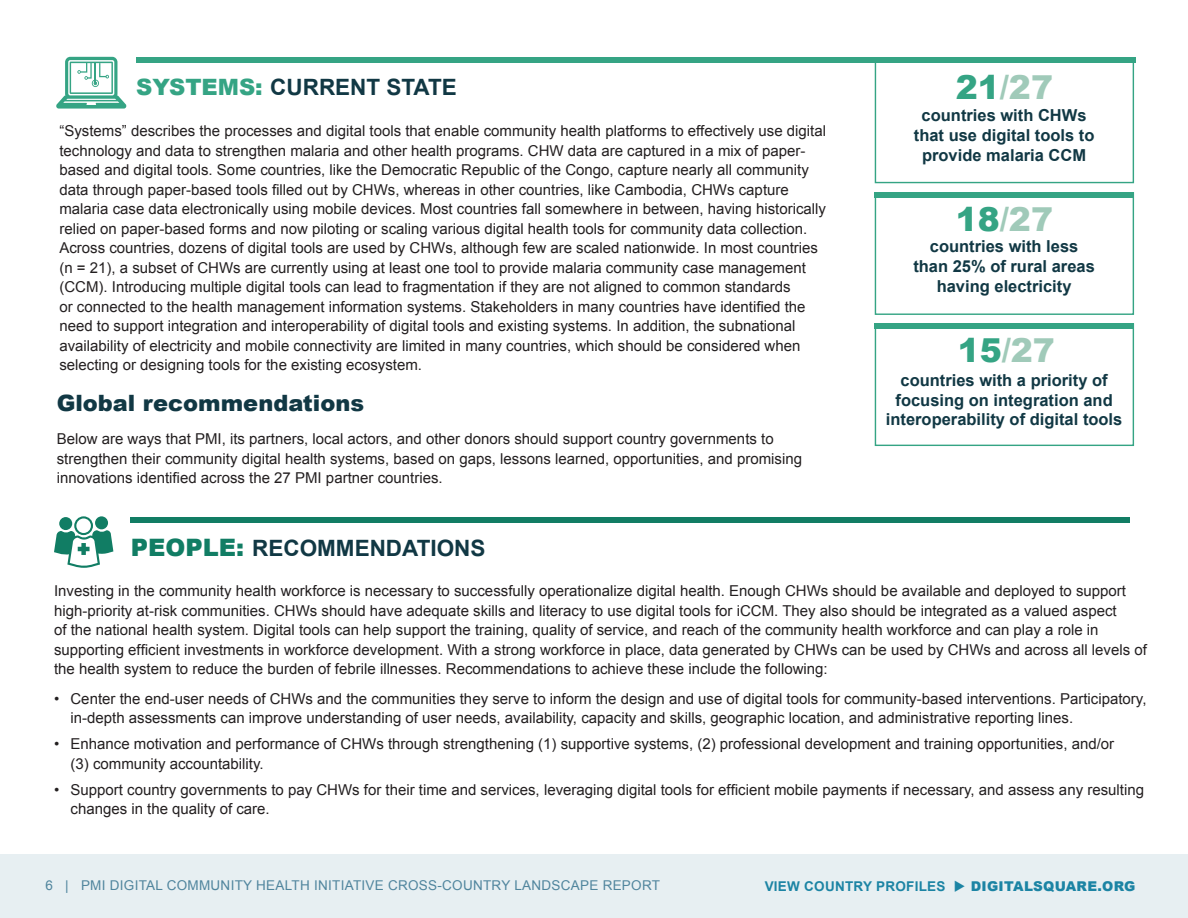
<style>
.page{position:relative;width:1188px;height:918px;background:#fff}
.page>*{position:absolute;margin:0;border:0;box-sizing:border-box;transform-origin:0 0}
.number-_exec{font:900 33px "Arial";color:#a0cab9}
.t1{font:700 22.5px "Arial";color:#113844}
.t2{font:900 22.5px "Arial";color:#113844}
.stat_-_11pt{font:700 16.5px/19.8px "Arial";color:#113844;text-align:center}
.body{font:15px/19.5px "Arial";color:#231f20}
.body_-_bullet_list{font:15px/19.5px "Arial";color:#231f20}
.t3{font:13.5px "Arial";letter-spacing:.02em;color:#50859d}
.t4{font:700 13.5px "Arial";letter-spacing:.02em;color:#1c84a4}
.s1{font-weight:900;color:#35a484}
.s2{font-weight:900;font-size:24px;color:#117d64}
.s3{color:#35a484}
.s4{font-weight:900}
</style>
<div class="page">
<div style="left:875px;top:60px;width:259px;height:123px;border:1px solid #35a484"></div>
<div style="left:875px;top:192px;width:259px;height:123px;border:1px solid #35a484"></div>
<div style="left:875px;top:323px;width:259px;height:123px;border:1px solid #35a484"></div>
<div style="left:875px;top:192px;width:259px;height:6px;background:#35a484"></div>
<div style="left:875px;top:323px;width:259px;height:6px;background:#35a484"></div>
<div style="left:136px;top:57px;width:999px;height:6px;background:#35a484"></div>
<svg style="left:56px;top:57px;width:71px;height:52px"></svg>
<svg style="left:54px;top:516px;width:59px;height:52px"></svg>
<div style="left:131px;top:517px;width:999px;height:6px;background:#117d64"></div>
<div style="left:0;top:854px;width:1188px;height:64px;background:#e7eff2"></div>
<p class="t1" style="left:136px;top:72px;width:322px"><span class="s1">SYSTEMS:</span> CURRENT STATE</p>
<p class="body" style="left:59px;top:121px;width:768px">“Systems” describes the processes and digital tools that enable community health platforms to effectively use digital technology and data to strengthen malaria and other health programs. CHW data are captured in a mix of paper&shy;based and digital tools. Some countries, like the Democratic Republic of the Congo, capture nearly all community data through paper-based tools filled out by CHWs, whereas in other countries, like Cambodia, CHWs capture malaria case data electronically using mobile devices. Most countries fall somewhere in between, having historically relied on paper-based forms and now piloting or scaling various digital health tools for community data collection.<br>Across countries, dozens of digital tools are used by CHWs, although few are scaled nationwide. In most countries (n = 21), a subset of CHWs are currently using at least one tool to provide malaria community case management (CCM). Introducing multiple digital tools can lead to fragmentation if they are not aligned to common standards<br>or connected to the health management information systems. Stakeholders in many countries have identified the need to support integration and interoperability of digital tools and existing systems. In addition, the subnational availability of electricity and mobile connectivity are limited in many countries, which should be considered when selecting or designing tools for the existing ecosystem.</p>
<p class="t2" style="left:57px;top:387px;width:309px">Global recommendations</p>
<p class="body" style="left:57px;top:430px;width:747px">Below are ways that PMI, its partners, local actors, and other donors should support country governments to strengthen their community digital health systems, based on gaps, lessons learned, opportunities, and promising innovations identified across the 27 PMI partner countries.</p>
<p class="t1" style="left:131px;top:533px;width:356px"><span class="s2">PEOPLE:</span> RECOMMENDATIONS</p>
<p class="number-_exec" style="left:956px;top:63px;width:99px"><span class="s3">21</span>/27</p>
<p class="stat_-_11pt" style="left:914px;top:106px;width:182px">countries with CHWs that use digital tools to provide malaria CCM</p>
<p class="number-_exec" style="left:956px;top:196px;width:99px"><span class="s3">18</span>/27</p>
<p class="stat_-_11pt" style="left:913px;top:237px;width:183px">countries with less than 25% of rural areas having electricity</p>
<p class="number-_exec" style="left:958px;top:327px;width:99px"><span class="s3">15</span>/27</p>
<p class="stat_-_11pt" style="left:886px;top:371px;width:238px">countries with a priority of focusing on integration and interoperability of digital tools</p>
<p class="body" style="left:54px;top:581px;width:1094px">Investing in the community health workforce is necessary to successfully operationalize digital health. Enough CHWs should be available and deployed to support high-priority at-risk communities. CHWs should have adequate skills and literacy to use digital tools for iCCM. They also should be integrated as a valued aspect<br>of the national health system. Digital tools can help support the training, quality of service, and reach of the community health workforce and can play a role in supporting efficient investments in workforce development. With a strong workforce in place, data generated by CHWs can be used by CHWs and across all levels of the health system to reduce the burden of febrile illnesses. Recommendations to achieve these include the following:</p>
<p class="body_-_bullet_list" style="left:70px;top:689px;width:1078px;text-indent:-16px">• Center the end-user needs of CHWs and the communities they serve to inform the design and use of digital tools for community-based interventions. Participatory, in-depth assessments can improve understanding of user needs, availability, capacity and skills, geographic location, and administrative reporting lines.</p>
<p class="body_-_bullet_list" style="left:70px;top:734px;width:1045px;text-indent:-16px">• Enhance motivation and performance of CHWs through strengthening (1) supportive systems, (2) professional development and training opportunities, and/or (3) community accountability.</p>
<p class="body_-_bullet_list" style="left:70px;top:780px;width:1075px;text-indent:-16px">• Support country governments to pay CHWs for their time and services, leveraging digital tools for efficient mobile payments if necessary, and assess any resulting changes in the quality of care.</p>
<p class="t3" style="left:45px;top:877px;width:616px">6 | PMI DIGITAL COMMUNITY HEALTH INITIATIVE CROSS-COUNTRY LANDSCAPE REPORT</p>
<p class="t4" style="left:765px;top:877px;width:372px">VIEW COUNTRY PROFILES ◆ <span class="s4">DIGITALSQUARE.ORG</span></p>
</div>
